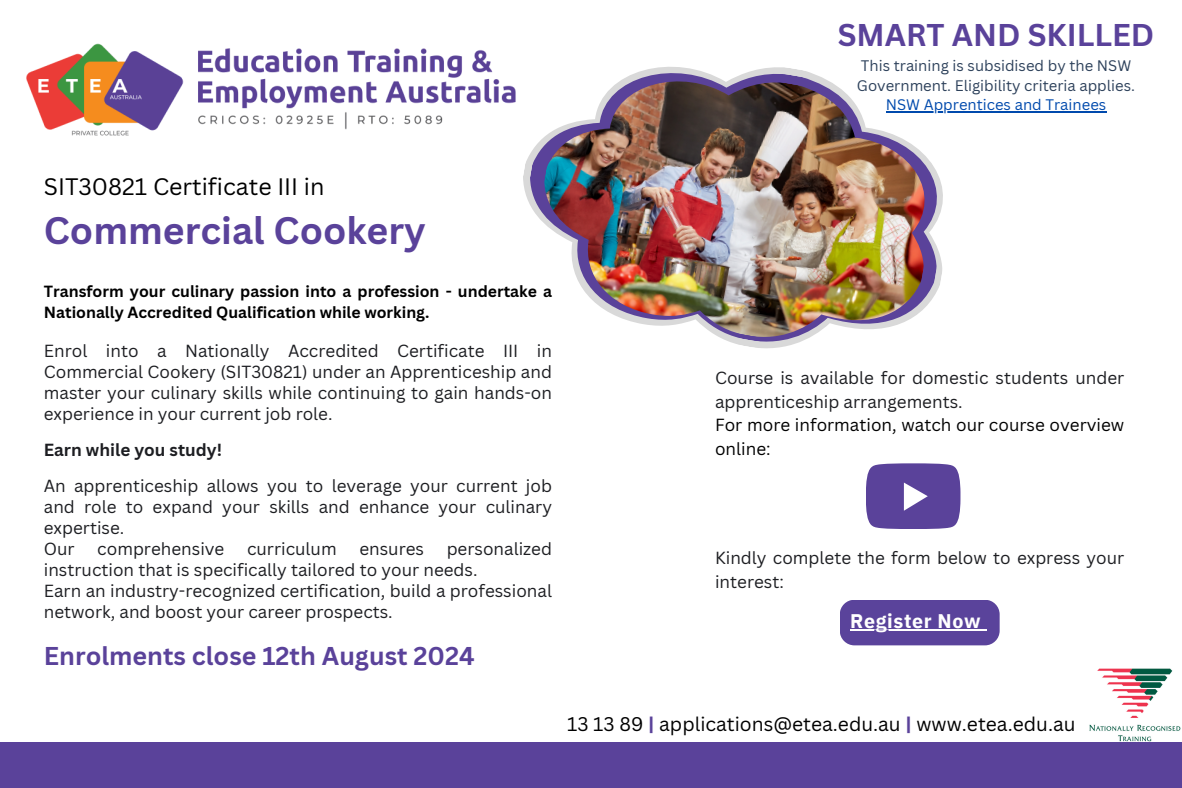
<style>
.page{position:relative;width:1182px;height:788px;background:#fff}
.page>*{position:absolute;margin:0;border:0;box-sizing:border-box;transform-origin:0 0}
.t1{font:700 37.27px "Canva Sans";color:#5a429a}
.t2{font:700 30.62px "Canva Sans";color:#5a429a}
.t3{font:700 25.11px "Canva Sans";color:#5a429a}
.t4{font:23.19px "Canva Sans";color:#000}
.t5{font:700 19.69px "IBM Plex Sans";letter-spacing:.03em;color:#fff}
.t6{font:19.25px "Canva Sans";color:#000}
.t7{font:17.06px/21px "Canva Sans";color:#1d1e22}
.t8{font:700 17.06px "Canva Sans";color:#1d1e22}
.t9{font:700 15.75px/21px "Canva Sans";color:#000}
.t10{font:14.88px/19.7px "Canva Sans";color:#2d415b}
.t11{font:14.88px "Canva Sans";color:#004aad}
.s1{color:#000}
.s2{font-weight:700;color:#5a429a}
</style>
<div class="page">
<div style="left:0;top:743px;width:1181px;height:44px;background:#5a429a"></div>
<img style="left:1089px;top:668px;width:91px;height:73px">
<img style="left:26px;top:43px;width:490px;height:93px">
<svg style="left:530px;top:112px;width:427px;height:236px"></svg>
<img style="left:544px;top:67px;width:399px;height:276px">
<div style="left:865px;top:463px;width:95px;height:66px;background:#5a429a"></div>
<div style="left:839px;top:599px;width:160px;height:46px;background:#5a439b;border-radius:15px"></div>
<hr style="left:850px;top:629px;width:131px;height:2px;background:#fff">
<hr style="left:885px;top:111px;width:221px;height:1px;background:#004aad">
<h6 class="t2" style="left:837px;top:13px;width:318px">SMART AND SKILLED</h6>
<h5 class="t10" style="left:856px;top:55px;width:279px">This training is subsidised by the NSW<br>Government. Eligibility criteria applies.</h5>
<h6 class="t11" style="left:885px;top:94px;width:222px">NSW Apprentices and Trainees</h6>
<p class="t4" style="left:44px;top:170px;width:282px">SIT30821 Certificate III in</p>
<p class="t1" style="left:44px;top:204px;width:383px">Commercial Cookery</p>
<h2 class="t9" style="left:44px;top:280px;width:509px">Transform your culinary passion into a profession - undertake a<br>Nationally Accredited Qualification while working.</h2>
<p class="t7" style="left:44px;top:339px;width:509px;text-align:justify">Enrol into a Nationally Accredited Certificate III in Commercial Cookery (SIT30821) under an Apprenticeship and master your culinary skills while continuing to gain hands-on experience in your current job role.</p>
<h6 class="t8" style="left:44px;top:437px;width:180px">Earn while you study!</h6>
<h3 class="t7" style="left:44px;top:474px;width:509px">An apprenticeship allows you to leverage your current job and role to expand your skills and enhance your culinary expertise.<br>Our</h3>
<h3 class="t7" style="left:44px;top:537px;width:509px;text-indent:403px">personalized instruction that is specifically tailored to your needs.<br>Earn an industry-recognized certification, build a professional network, and boost your career prospects.</h3>
<h3 class="t7" style="left:97px;top:537px;width:129px">comprehensive</h3>
<h3 class="t7" style="left:247px;top:537px;width:91px">curriculum</h3>
<h3 class="t7" style="left:359px;top:537px;width:66px">ensures</h3>
<p class="t3" style="left:44px;top:638px;width:432px">Enrolments close 12th August 2024</p>
<h1 class="t7" style="left:715px;top:365px;width:410px;line-height:23.6px">Course is available for domestic students under apprenticeship arrangements.<br><span class="s1">For more information, watch our course overview online:</span></h1>
<h5 class="t7" style="left:715px;top:546px;width:410px;line-height:23.6px">Kindly complete the form below to express your interest:</h5>
<p class="t5" style="left:850px;top:608px;width:132px">Register Now</p>
<h6 class="t6" style="left:567px;top:710px;width:510px">13 13 89 <span class="s2">|</span> applications@etea.edu.au <span class="s2">|</span> www.etea.edu.au</h6>
</div>
